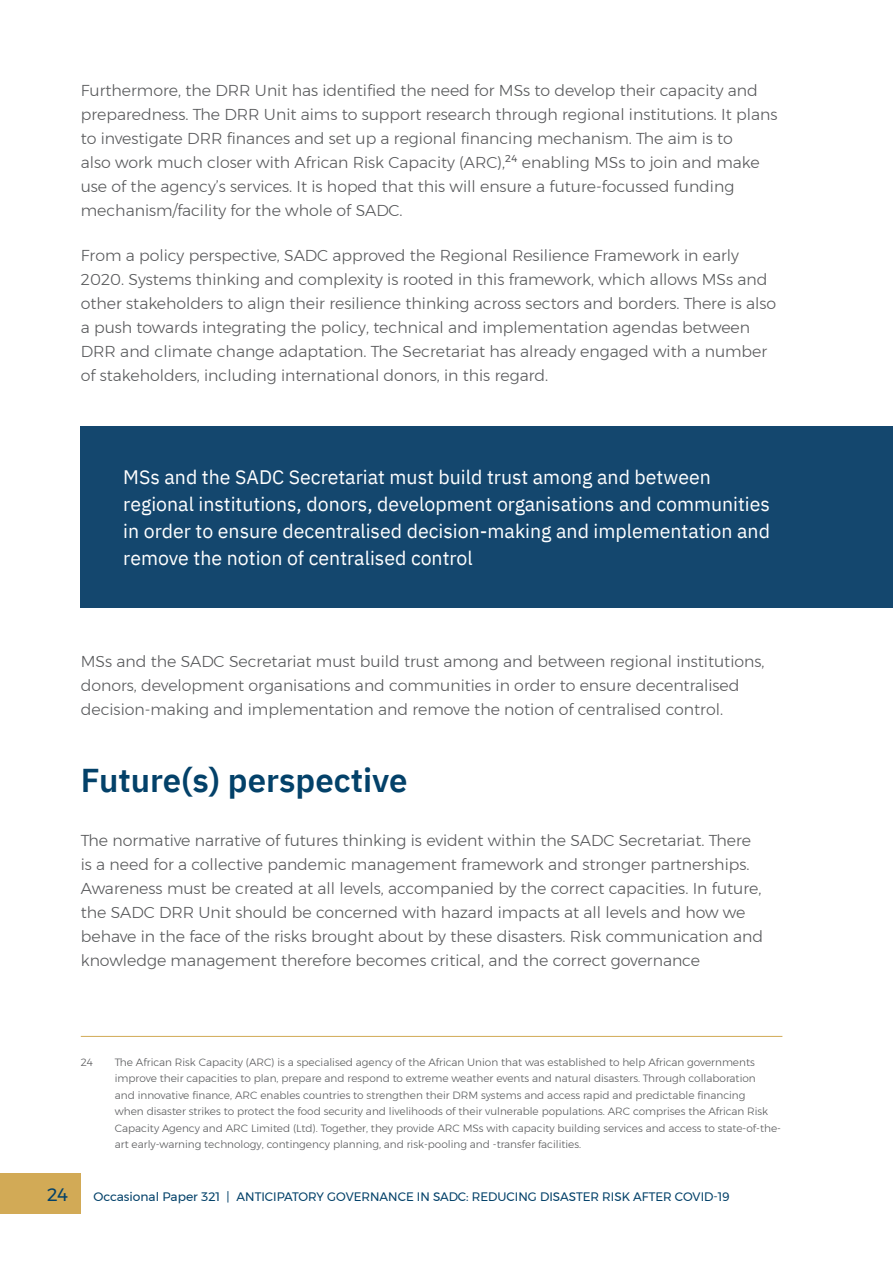
<style>
.page{position:relative;width:893px;height:1263px;background:#fff}
.page>*{position:absolute;margin:0;border:0;box-sizing:border-box;transform-origin:0 0}
.t1{font:600 33px "IBM Plex Sans";color:#034169}
.t2{font:19.5px/27px "IBM Plex Sans";color:#fff}
.t3{font:18px "Montserrat";color:#034169}
.t4{font:300 15.75px/24px "Montserrat";color:#58595b}
.t5{font:12.3px "Montserrat";color:#034169}
.t6{font:300 10.5px/16.5px "Montserrat";color:#58595b}
</style>
<div class="page">
<div style="left:0;top:1172px;width:81px;height:41px;background:#d2aa56"></div>
<hr style="left:81px;top:1036px;width:701px;height:1px;background:#d2aa56">
<div style="left:81px;top:426px;width:812px;height:182px;background:#14476e"></div>
<p class="t4" style="left:81px;top:78px;width:698px">Furthermore, the DRR Unit has identified the need for MSs to develop their capacity and preparedness. The DRR Unit aims to support research through regional institutions. It plans to investigate DRR finances and set up a regional financing mechanism. The aim is to<br>also work much closer with African Risk Capacity (ARC),<sup>24</sup> enabling MSs to join and make use of the agency’s services. It is hoped that this will ensure a future-focussed funding mechanism/facility for the whole of SADC.</p>
<p class="t4" style="left:81px;top:243px;width:697px">From a policy perspective, SADC approved the Regional Resilience Framework in early 2020. Systems thinking and complexity is rooted in this framework, which allows MSs and other stakeholders to align their resilience thinking across sectors and borders. There is also a push towards integrating the policy, technical and implementation agendas between DRR and climate change adaptation. The Secretariat has already engaged with a number of stakeholders, including international donors, in this regard.</p>
<p class="t2" style="left:123px;top:462px;width:648px">MSs and the SADC Secretariat must build trust among and between regional institutions, donors, development organisations and communities in order to ensure decentralised decision-making and implementation and remove the notion of centralised control</p>
<p class="t4" style="left:81px;top:649px;width:685px">MSs and the SADC Secretariat must build trust among and between regional institutions, donors, development organisations and communities in order to ensure decentralised decision-making and implementation and remove the notion of centralised control.</p>
<h1 class="t1" style="left:81px;top:754px;width:328px">Future(s) perspective</h1>
<p class="t4" style="left:81px;top:828px;width:684px">The normative narrative of futures thinking is evident within the SADC Secretariat. There is a need for a collective pandemic management framework and stronger partnerships.<br>Awareness must be created at all levels, accompanied by the correct capacities. In future, the SADC DRR Unit should be concerned with hazard impacts at all levels and how we behave in the face of the risks brought about by these disasters. Risk communication and knowledge management therefore becomes critical, and the correct governance</p>
<p class="t6" style="left:81px;top:1053px;width:14px">24</p>
<p class="t6" style="left:115px;top:1053px;width:668px">The African Risk Capacity (ARC) is a specialised agency of the African Union that was established to help African governments improve their capacities to plan, prepare and respond to extreme weather events and natural disasters. Through collaboration<br>and innovative finance, ARC enables countries to strengthen their DRM systems and access rapid and predictable financing<br>when disaster strikes to protect the food security and livelihoods of their vulnerable populations. ARC comprises the African Risk Capacity Agency and ARC Limited (Ltd). Together, they provide ARC MSs with capacity building services and access to state-of-the&shy;art early-warning technology, contingency planning, and risk-pooling and -transfer facilities.</p>
<p class="t3" style="left:47px;top:1181px;width:23px">24</p>
<p class="t5" style="left:94px;top:1187px;width:638px">Occasional Paper 321 | ANTICIPATORY GOVERNANCE IN SADC: REDUCING DISASTER RISK AFTER COVID-19</p>
</div>
